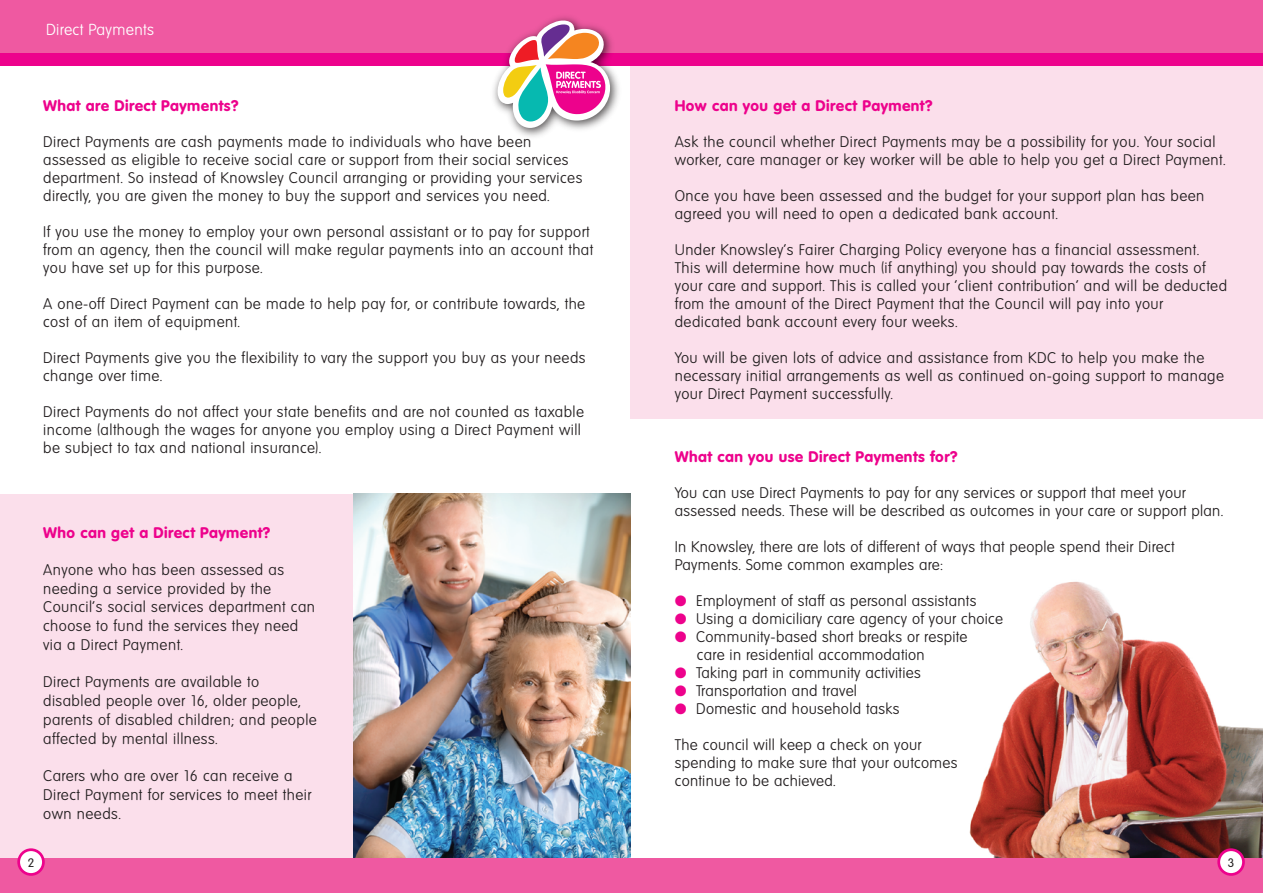
<style>
.page{position:relative;width:1263px;height:893px;background:#fff}
.page>*{position:absolute;margin:0;border:0;box-sizing:border-box;transform-origin:0 0}
.t1{font:300 15.45px "Volkswagen";letter-spacing:.02em;color:#fff}
.t2{font:300 15px/18px "Volkswagen";letter-spacing:.03em;color:#231f20}
.t3{font:700 15px "Volkswagen";letter-spacing:.03em;color:#ed028c}
.t4{font:300 12.15px "VAG Rounded";color:#231f20}
.s1{color:#ed028c}
</style>
<div class="page">
<div style="left:0;top:494px;width:631px;height:393px;background:#fbdfeb"></div>
<img style="left:354px;top:494px;width:277px;height:364px">
<img style="left:969px;top:581px;width:294px;height:277px">
<div style="left:630px;top:55px;width:633px;height:364px;background:#fbdfeb"></div>
<div style="left:0;top:858px;width:1263px;height:35px;background:#ef59a1"></div>
<div style="left:0;top:0;width:1263px;height:65px;background:#ed028c"></div>
<div style="left:0;top:0;width:1263px;height:52px;background:#ef59a1"></div>
<img style="left:488px;top:16px;width:136px;height:121px">
<svg style="left:497px;top:20px;width:115px;height:108px"></svg>
<div style="left:19px;top:850px;width:24px;height:24px;background:#fff;border-radius:50%"></div>
<div style="left:17px;top:848px;width:28px;height:28px;border:3px solid #ed028c;border-radius:50%"></div>
<div style="left:1219px;top:850px;width:24px;height:24px;background:#fff;border-radius:50%"></div>
<div style="left:1217px;top:848px;width:28px;height:28px;border:3px solid #ed028c;border-radius:50%"></div>
<p class="t1" style="left:46px;top:21px;width:109px">Direct Payments</p>
<p class="t3" style="left:43px;top:96px;width:197px">What are Direct Payments?</p>
<p class="t2" style="left:43px;top:132px;width:541px">Direct Payments are cash payments made to individuals who have been assessed as eligible to receive social care or support from their social services department. So instead of Knowsley Council arranging or providing your services directly, you are given the money to buy the support and services you need.</p>
<p class="t2" style="left:43px;top:222px;width:552px">If you use the money to employ your own personal assistant or to pay for support from an agency, then the council will make regular payments into an account that you have set up for this purpose.</p>
<p class="t2" style="left:43px;top:294px;width:544px">A one-off Direct Payment can be made to help pay for, or contribute towards, the cost of an item of equipment.</p>
<p class="t2" style="left:43px;top:348px;width:544px">Direct Payments give you the flexibility to vary the support you buy as your needs change over time.</p>
<p class="t2" style="left:43px;top:402px;width:542px">Direct Payments do not affect your state benefits and are not counted as taxable income (although the wages for anyone you employ using a Direct Payment will be subject to tax and national insurance).</p>
<p class="t3" style="left:43px;top:523px;width:229px">Who can get a Direct Payment?</p>
<p class="t2" style="left:43px;top:560px;width:273px;line-height:18.8px">Anyone who has been assessed as needing a service provided by the<br>Council’s social services department can choose to fund the services they need via a Direct Payment.</p>
<p class="t2" style="left:43px;top:673px;width:275px;line-height:18.8px">Direct Payments are available to disabled people over 16, older people, parents of disabled children; and people affected by mental illness.</p>
<p class="t2" style="left:43px;top:766px;width:270px;line-height:18.8px">Carers who are over 16 can receive a<br>Direct Payment for services to meet their own needs.</p>
<p class="t3" style="left:675px;top:96px;width:259px">How can you get a Direct Payment?</p>
<p class="t2" style="left:675px;top:132px;width:552px">Ask the council whether Direct Payments may be a possibility for you. Your social worker, care manager or key worker will be able to help you get a Direct Payment.</p>
<p class="t2" style="left:675px;top:186px;width:531px">Once you have been assessed and the budget for your support plan has been agreed you will need to open a dedicated bank account.</p>
<p class="t2" style="left:675px;top:240px;width:554px">Under Knowsley’s Fairer Charging Policy everyone has a financial assessment.<br>This will determine how much (if anything) you should pay towards the costs of your care and support. This is called your ‘client contribution’ and will be deducted from the amount of the Direct Payment that the Council will pay into your dedicated bank account every four weeks.</p>
<p class="t2" style="left:675px;top:348px;width:551px">You will be given lots of advice and assistance from KDC to help you make the necessary initial arrangements as well as continued on-going support to manage your Direct Payment successfully.</p>
<p class="t3" style="left:675px;top:447px;width:284px">What can you use Direct Payments for?</p>
<p class="t2" style="left:675px;top:483px;width:550px">You can use Direct Payments to pay for any services or support that meet your assessed needs. These will be described as outcomes in your care or support plan.</p>
<p class="t2" style="left:675px;top:537px;width:501px">In Knowsley, there are lots of different of ways that people spend their Direct<br>Payments. Some common examples are:</p>
<p class="t2" style="left:675px;top:591px;width:303px"><span class="s1">●</span> Employment of staff as personal assistants</p>
<p class="t2" style="left:675px;top:609px;width:330px"><span class="s1">●</span> Using a domiciliary care agency of your choice</p>
<p class="t2" style="left:697px;top:627px;width:272px;text-indent:-22px"><span class="s1">●</span> Community-based short breaks or respite care in residential accommodation</p>
<p class="t2" style="left:675px;top:663px;width:247px"><span class="s1">●</span> Taking part in community activities</p>
<p class="t2" style="left:675px;top:681px;width:184px"><span class="s1">●</span> Transportation and travel</p>
<p class="t2" style="left:675px;top:699px;width:226px"><span class="s1">●</span> Domestic and household tasks</p>
<p class="t2" style="left:675px;top:735px;width:284px">The council will keep a check on your spending to make sure that your outcomes continue to be achieved.</p>
<p class="t4" style="left:28px;top:856px;width:8px">2</p>
<p class="t4" style="left:1228px;top:856px;width:8px">3</p>
</div>
